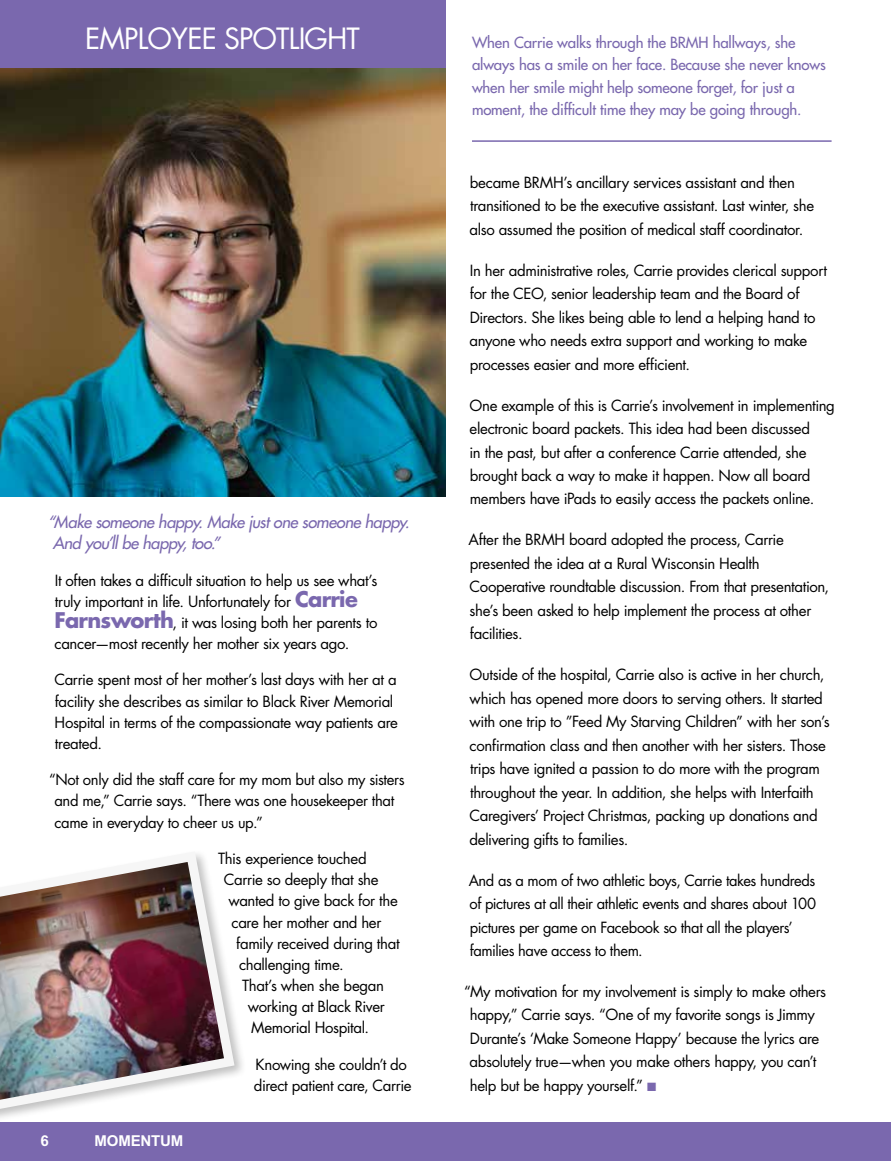
<style>
.page{position:relative;width:891px;height:1161px;background:#fff}
.page>*{position:absolute;margin:0;border:0;box-sizing:border-box;transform-origin:0 0}
.t1{font:28.5px "Futura";letter-spacing:-.03em;color:#fff}
.t2{font:italic 16.5px/21.1px "Futura";letter-spacing:-.03em;color:#7a68ae}
.t3{font:15px/23.5px "Futura";letter-spacing:-.025em;color:#000}
.t4{font:15px/22.5px "Futura";letter-spacing:-.01em;color:#7a68ae}
.t5{font:700 15px "Arial";letter-spacing:-.01em;color:#fff}
.s1{font-weight:700;font-size:21px;color:#7a68ae}
.s2{color:#7a68ae}
</style>
<div class="page">
<img style="left:0;top:68px;width:446px;height:428px">
<div style="left:0;top:0;width:446px;height:68px;background:#7a68ae"></div>
<div style="left:0;top:1123px;width:891px;height:38px;background:#7a68ae"></div>
<hr style="left:472px;top:140px;width:360px;height:2px;background:#7a68ae">
<div style="left:0;top:849px;width:247px;height:283px;background:#000;opacity:.25"></div>
<img style="left:0;top:849px;width:240px;height:276px">
<h1 class="t1" style="left:85px;top:20px;width:276px">EMPLOYEE SPOTLIGHT</h1>
<p class="t2" style="left:53px;top:511px;width:358px;text-indent:-5px">“Make someone happy. Make just one someone happy.<br>And you’ll be happy, too.”</p>
<p class="t3" style="left:55px;top:570px;width:324px;line-height:21.1px">It often takes a difficult situation to help us see what’s truly important in life. Unfortunately for <span class="s1">Carrie Farnsworth</span>, it was losing both her parents to cancer—most recently her mother six years ago.</p>
<p class="t3" style="left:54px;top:669px;width:345px;line-height:21.1px">Carrie spent most of her mother’s last days with her at a facility she describes as similar to Black River Memorial Hospital in terms of the compassionate way patients are treated.</p>
<p class="t3" style="left:54px;top:769px;width:352px;line-height:21.1px;text-indent:-5px">“Not only did the staff care for my mom but also my sisters and me,” Carrie says. “There was one housekeeper that came in everyday to cheer us up.”</p>
<p class="t3" style="left:218px;top:847px;width:150px">This experience touched</p>
<p class="t3" style="left:224px;top:868px;width:156px">Carrie so deeply that she</p>
<p class="t3" style="left:228px;top:889px;width:171px">wanted to give back for the</p>
<p class="t3" style="left:232px;top:910px;width:151px">care her mother and her</p>
<p class="t3" style="left:236px;top:932px;width:165px">family received during that</p>
<p class="t3" style="left:239px;top:953px;width:106px">challenging time.</p>
<p class="t3" style="left:242px;top:974px;width:143px">That’s when she began</p>
<p class="t3" style="left:248px;top:995px;width:138px">working at Black River</p>
<p class="t3" style="left:251px;top:1016px;width:120px">Memorial Hospital.</p>
<p class="t3" style="left:254px;top:1054px;width:159px;line-height:21.1px">Knowing she couldn’t do direct patient care, Carrie</p>
<p class="t5" style="left:40px;top:1132px;width:10px">6</p>
<p class="t5" style="left:94px;top:1132px;width:90px">MOMENTUM</p>
<p class="t4" style="left:472px;top:31px;width:355px">When Carrie walks through the BRMH hallways, she always has a smile on her face. Because she never knows when her smile might help someone forget, for just a moment, the difficult time they may be going through.</p>
<p class="t3" style="left:470px;top:171px;width:346px">became BRMH’s ancillary services assistant and then transitioned to be the executive assistant. Last winter, she also assumed the position of medical staff coordinator.</p>
<p class="t3" style="left:470px;top:259px;width:359px">In her administrative roles, Carrie provides clerical support for the CEO, senior leadership team and the Board of Directors. She likes being able to lend a helping hand to anyone who needs extra support and working to make processes easier and more efficient.</p>
<p class="t3" style="left:470px;top:394px;width:367px">One example of this is Carrie’s involvement in implementing electronic board packets. This idea had been discussed<br>in the past, but after a conference Carrie attended, she brought back a way to make it happen. Now all board members have iPads to easily access the packets online.</p>
<p class="t3" style="left:469px;top:528px;width:362px">After the BRMH board adopted the process, Carrie presented the idea at a Rural Wisconsin Health Cooperative roundtable discussion. From that presentation, she’s been asked to help implement the process at other facilities.</p>
<p class="t3" style="left:470px;top:663px;width:362px">Outside of the hospital, Carrie also is active in her church, which has opened more doors to serving others. It started with one trip to ”Feed My Starving Children” with her son’s confirmation class and then another with her sisters. Those trips have ignited a passion to do more with the program throughout the year. In addition, she helps with Interfaith Caregivers’ Project Christmas, packing up donations and delivering gifts to families.</p>
<p class="t3" style="left:469px;top:869px;width:349px">And as a mom of two athletic boys, Carrie takes hundreds of pictures at all their athletic events and shares about 100 pictures per game on Facebook so that all the players’ families have access to them.</p>
<p class="t3" style="left:470px;top:980px;width:358px;text-indent:-5px">“My motivation for my involvement is simply to make others happy,” Carrie says. “One of my favorite songs is Jimmy Durante’s ‘Make Someone Happy’ because the lyrics are absolutely true—when you make others happy, you can’t help but be happy yourself.” <span class="s2">■</span></p>
</div>
